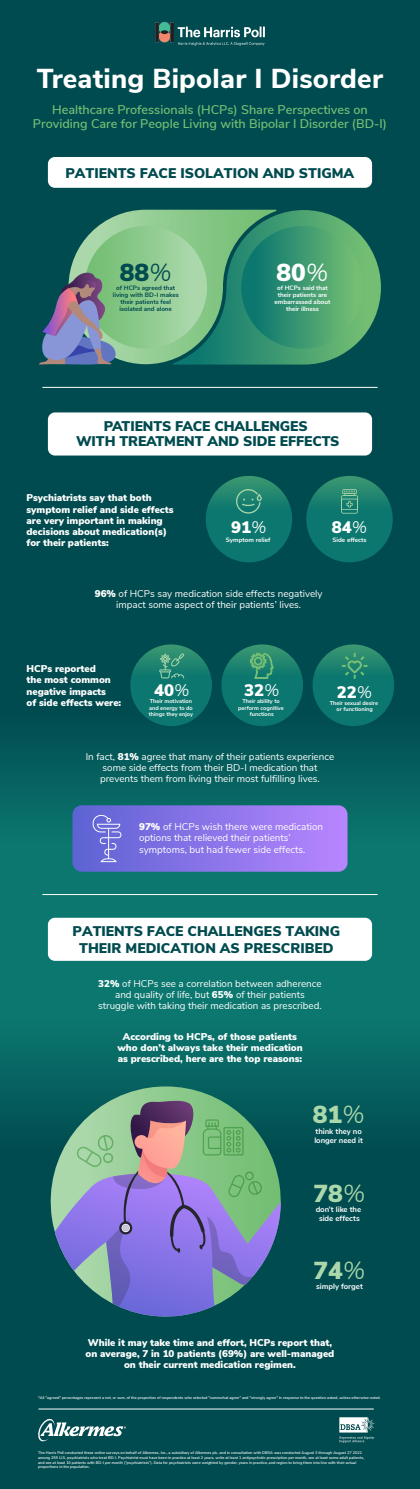
<style>
.page{position:relative;width:420px;height:1489px;background:#fff}
.page>*{position:absolute;margin:0;border:0;box-sizing:border-box;transform-origin:0 0}
.t1{font:800 27.3px "Nunito Sans";letter-spacing:.01em;color:#fff}
.t2{font:900 24.5px "Nunito Sans";color:#abd8ab}
.t3{font:900 24.5px "Nunito Sans";color:#004b4f}
.t4{font:900 24.5px "Nunito Sans";color:#fff}
.t5{font:900 16.66px "Nunito Sans";color:#fff}
.t6{font:900 14px/15.4px "Nunito Sans";color:#004b4f;text-align:center}
.t7{font:600 12.6px/14px "Nunito Sans";color:#73be73;text-align:center}
.t8{font:9.8px/11.2px "Nunito Sans";color:#fff;text-align:center}
.t9{font:900 9.8px/11.2px "Nunito Sans";color:#fff}
.t10{font:700 7.7px/8.4px "Nunito Sans";letter-spacing:-.005em;color:#fff}
.t11{font:700 6.3px/7px "Nunito Sans";color:#fff;text-align:center}
.t12{font:700 6.3px/7px "Nunito Sans";color:#004b4f;text-align:center}
.t13{font:700 5.6px/6.3px "Nunito Sans";color:#fff}
.t14{font:600 3.85px/4.6px "Nunito Sans";color:#fff}
.s1{font-weight:300;font-style:italic}
.s2{font-weight:900}
</style>
<div class="page">
<div style="left:0;top:0;width:420px;height:823px;background:#004b4f"></div>
<div style="left:0;top:993px;width:420px;height:495px;background:#004b4f"></div>
<div style="left:0;top:716px;width:420px;height:304px;background:#0c776f"></div>
<div style="left:0;top:711px;width:420px;height:132px;background:linear-gradient(to bottom,#004b4f,#0c766e)"></div>
<div style="left:0;top:1018px;width:420px;height:132px;background:linear-gradient(to bottom,#0c776f,#004c50)"></div>
<hr style="left:38px;top:1408px;width:336px;height:1px;background:#fff">
<svg style="left:38px;top:1418px;width:88px;height:23px"></svg>
<img style="left:340px;top:1417px;width:34px;height:25px">
<div style="left:48px;top:157px;width:324px;height:31px;background:#fff;border-radius:7px"></div>
<svg style="left:277px;top:210px;width:104px;height:154px"></svg>
<svg style="left:70px;top:210px;width:207px;height:154px;background:#58a37b"></svg>
<div style="left:85px;top:226px;width:122px;height:122px;background:linear-gradient(to right,#6fbb6f,#afdbaf);border-radius:61px"></div>
<div style="left:241px;top:226px;width:123px;height:122px;background:linear-gradient(to right,#016f6f,#79c273);border-radius:61px"></div>
<svg style="left:39px;top:273px;width:79px;height:91px"></svg>
<hr style="left:42px;top:894px;width:336px;height:1px;background:#fff">
<hr style="left:42px;top:387px;width:336px;height:1px;background:#fff">
<img style="left:156px;top:23px;width:108px;height:22px">
<svg style="left:72px;top:805px;width:276px;height:66px;background:#8a76e7"></svg>
<div style="left:48px;top:412px;width:324px;height:43px;background:#fff;border-radius:7px"></div>
<svg style="left:306px;top:476px;width:87px;height:86px;background:#137b6f"></svg>
<div style="left:206px;top:476px;width:86px;height:86px;background:linear-gradient(to bottom,#2a8b70,#01706f);border-radius:43px"></div>
<svg style="left:236px;top:489px;width:26px;height:24px"></svg>
<svg style="left:313px;top:644px;width:81px;height:82px;background:#127a6e"></svg>
<svg style="left:342px;top:653px;width:25px;height:25px"></svg>
<svg style="left:130px;top:644px;width:82px;height:82px;background:#127a6e"></svg>
<svg style="left:159px;top:653px;width:25px;height:25px"></svg>
<svg style="left:221px;top:644px;width:82px;height:82px;background:#127a6e"></svg>
<svg style="left:250px;top:653px;width:24px;height:26px"></svg>
<svg style="left:43px;top:1086px;width:246px;height:146px"></svg>
<svg style="left:55px;top:1173px;width:226px;height:102px"></svg>
<svg style="left:77px;top:1100px;width:185px;height:217px;background:#7f8bab"></svg>
<div style="left:48px;top:917px;width:324px;height:44px;background:#fff;border-radius:7px"></div>
<svg style="left:341px;top:489px;width:17px;height:24px"></svg>
<h1 class="t1" style="left:37px;top:58px;width:348px">Treating Bipolar I Disorder</h1>
<h3 class="t7" style="left:33px;top:102px;width:356px">Healthcare Professionals (HCPs) Share Perspectives on<br>Providing Care for People Living with Bipolar I Disorder (BD-I)</h3>
<h3 class="t6" style="left:65px;top:164px;width:290px">PATIENTS FACE ISOLATION AND STIGMA</h3>
<h2 class="t3" style="left:120px;top:254px;width:54px">88<span class="s1">%</span></h2>
<h3 class="t12" style="left:113px;top:291px;width:67px">living with BD-I makes their patients feel isolated and alone</h3>
<h3 class="t12" style="left:116px;top:284px;width:61px">of HCPs agreed that</h3>
<h2 class="t4" style="left:276px;top:254px;width:54px">80<span class="s1">%</span></h2>
<h3 class="t11" style="left:275px;top:284px;width:57px">of HCPs said that their patients are embarrassed about their illness</h3>
<h3 class="t6" style="left:76px;top:417px;width:265px">PATIENTS FACE CHALLENGES<br>WITH TREATMENT AND SIDE EFFECTS</h3>
<h3 class="t9" style="left:27px;top:492px;width:149px">Psychiatrists say that both symptom relief and side effects are very important in making decisions about medication(s) for their patients:</h3>
<h3 class="t5" style="left:231px;top:514px;width:37px">91<span class="s1">%</span></h3>
<h3 class="t11" style="left:226px;top:536px;width:46px">Symptom relief</h3>
<h3 class="t5" style="left:332px;top:514px;width:37px">84<span class="s1">%</span></h3>
<h3 class="t11" style="left:333px;top:536px;width:36px">Side effects</h3>
<h3 class="t8" style="left:95px;top:587px;width:229px"><span class="s2">96%</span> of HCPs say medication side effects negatively impact some aspect of their patients’ lives.</h3>
<h3 class="t9" style="left:27px;top:663px;width:96px">HCPs reported<br>the most common negative impacts<br>of side effects were:</h3>
<h3 class="t5" style="left:154px;top:678px;width:37px">40<span class="s1">%</span></h3>
<h3 class="t13" style="left:149px;top:704px;width:46px">and energy to do things they enjoy</h3>
<h3 class="t13" style="left:150px;top:698px;width:44px">Their motivation</h3>
<h3 class="t5" style="left:244px;top:678px;width:37px">32<span class="s1">%</span></h3>
<h3 class="t13" style="left:238px;top:704px;width:47px;text-align:center">perform cognitive functions</h3>
<h3 class="t13" style="left:242px;top:698px;width:39px">Their ability to</h3>
<h3 class="t5" style="left:337px;top:679px;width:37px">22<span class="s1">%</span></h3>
<h3 class="t13" style="left:337px;top:706px;width:38px">or functioning</h3>
<h3 class="t13" style="left:330px;top:699px;width:50px">Their sexual desire</h3>
<h3 class="t8" style="left:86px;top:750px;width:250px">In fact, <span class="s2">81%</span> agree that many of their patients experience some side effects from their BD-I medication that prevents them from living their most fulfilling lives.</h3>
<h3 class="t8" style="left:139px;top:820px;width:185px;text-align:left"><span class="s2">97%</span> of HCPs wish there were medication options that relieved their patients’ symptoms, but had fewer side effects.</h3>
<h3 class="t6" style="left:73px;top:922px;width:269px;line-height:16.8px">PATIENTS FACE CHALLENGES TAKING<br>THEIR MEDICATION AS PRESCRIBED</h3>
<h3 class="t8" style="left:98px;top:977px;width:225px"><span class="s2">32%</span> of HCPs see a correlation between adherence and quality of life, but <span class="s2">65%</span> of their patients struggle with taking their medication as prescribed.</h3>
<h3 class="t9" style="left:117px;top:1030px;width:187px;text-align:center">According to HCPs, of those patients who don’t always take their medication as prescribed, here are the top reasons:</h3>
<h2 class="t2" style="left:313px;top:1096px;width:54px">81<span class="s1">%</span></h2>
<h3 class="t10" style="left:314px;top:1127px;width:50px">think they no longer need it</h3>
<h2 class="t2" style="left:313px;top:1175px;width:54px">78<span class="s1">%</span></h2>
<h3 class="t10" style="left:316px;top:1204px;width:47px;text-align:center">don’t like the side effects</h3>
<h2 class="t2" style="left:313px;top:1252px;width:54px">74<span class="s1">%</span></h2>
<h3 class="t10" style="left:316px;top:1282px;width:48px">simply forget</h3>
<h3 class="t9" style="left:86px;top:1336px;width:250px;text-align:center">While it may take time and effort, HCPs report that, on average, 7 in 10 patients (69%) are well-managed on their current medication regimen.</h3>
<p class="t14" style="left:38px;top:1395px;width:344px">*All "agreed" percentages represent a net, or sum, of the proportion of respondents who selected "somewhat agree" and "strongly agree" in response to the question asked, unless otherwise noted.</p>
<p class="t14" style="left:38px;top:1450px;width:328px">The Harris Poll conducted these online surveys on behalf of Alkermes, Inc., a subsidiary of Alkermes plc, and in consultation with DBSA was conducted August 3 through August 27 2021 among 255 U.S. psychiatrists who treat BD-I. Psychiatrist must have been in practice at least 2 years, write at least 1 antipsychotic prescription per month, see at least some adult patients, and see at least 10 patients with BD-I per month (“psychiatrists”). Data for psychiatrists were weighted by gender, years in practice, and region to bring them into line with their actual proportions in the population.</p>
</div>
